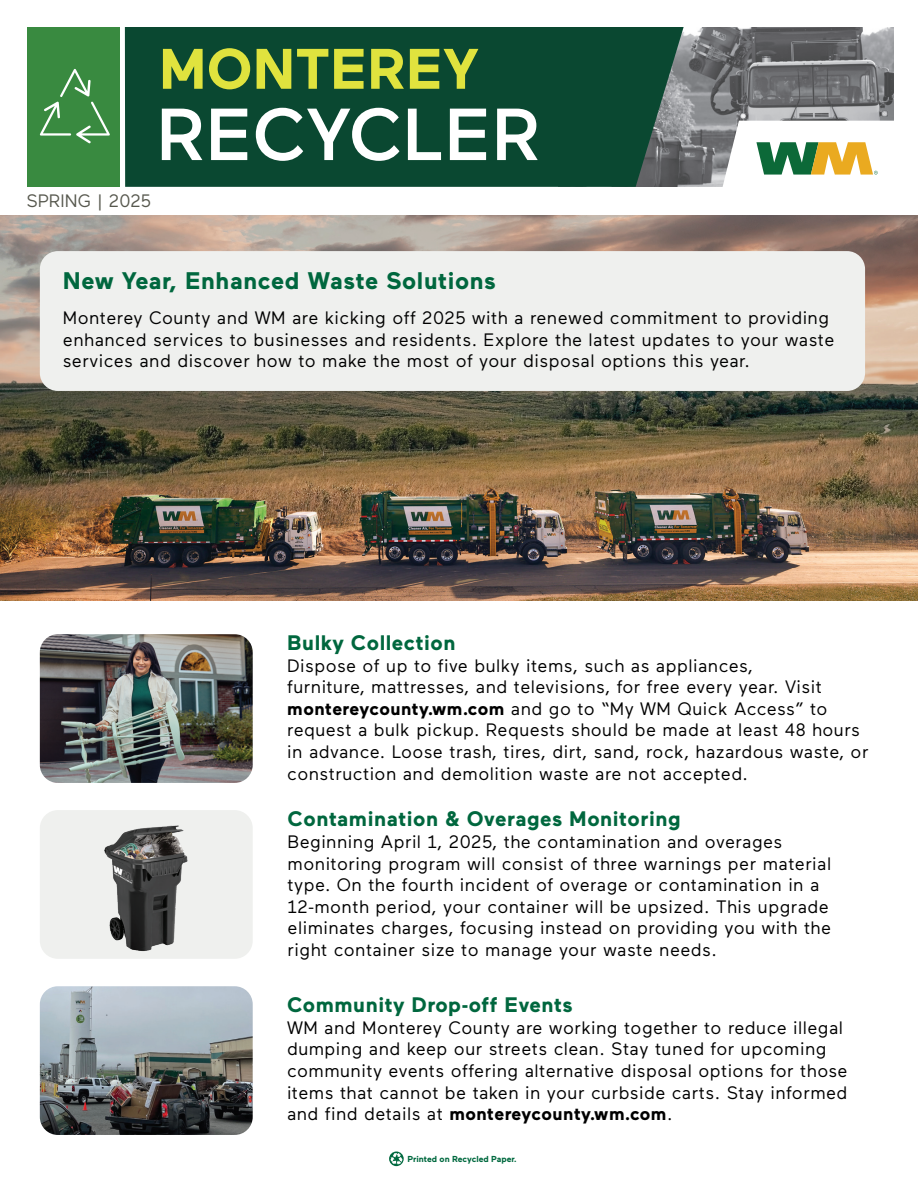
<style>
.page{position:relative;width:918px;height:1188px;background:#fff}
.page>*{position:absolute;margin:0;border:0;box-sizing:border-box;transform-origin:0 0}
.t1{font:500 73.5px "Maax";color:#fff}
.t2{font:700 57px "Maax";color:#e0e33e}
.t3{font:700 24px "Maax";letter-spacing:.025em;color:#00673e}
.t4{font:700 21px "Maax";letter-spacing:.025em;color:#00673e}
.t5{font:18px/21.6px "Maax";letter-spacing:.025em;color:#000}
.t6{font:18px "Maax";color:#57584e}
.t7{font:700 8.7px "Maax";color:#00693f}
.s1{font-weight:700}
</style>
<div class="page">
<img style="left:684px;top:27px;width:210px;height:160px">
<div style="left:27px;top:27px;width:93px;height:160px;background:#398a40"></div>
<div style="left:125px;top:27px;width:559px;height:160px;background:#0a4831"></div>
<svg style="left:721px;top:121px;width:173px;height:66px"></svg>
<svg style="left:40px;top:69px;width:70px;height:74px"></svg>
<svg style="left:389px;top:1152px;width:15px;height:14px"></svg>
<img style="left:0;top:215px;width:918px;height:385px">
<div style="left:40px;top:251px;width:825px;height:140px;background:#eff0ee;border-radius:18px"></div>
<img style="left:40px;top:634px;width:213px;height:149px">
<div style="left:40px;top:810px;width:213px;height:149px;background:#eff0ee;border-radius:18px"></div>
<img style="left:104px;top:825px;width:84px;height:126px">
<img style="left:40px;top:986px;width:213px;height:149px">
<h2 class="t2" style="left:159px;top:31px;width:322px">MONTEREY</h2>
<h1 class="t1" style="left:156px;top:87px;width:386px">RECYCLER</h1>
<p class="t6" style="left:27px;top:189px;width:126px">SPRING | 2025</p>
<h3 class="t3" style="left:63px;top:265px;width:435px">New Year, Enhanced Waste Solutions</h3>
<p class="t5" style="left:63px;top:306px;width:773px">Monterey County and WM are kicking off 2025 with a renewed commitment to providing enhanced services to businesses and residents. Explore the latest updates to your waste services and discover how to make the most of your disposal options this year.</p>
<p class="t4" style="left:287px;top:629px;width:170px">Bulky Collection</p>
<p class="t5" style="left:287px;top:654px;width:583px">Dispose of up to five bulky items, such as appliances,<br>furniture, mattresses, and televisions, for free every year. Visit <span class="s1">montereycounty.wm.com</span> and go to “My WM Quick Access” to request a bulk pickup. Requests should be made at least 48 hours in advance. Loose trash, tires, dirt, sand, rock, hazardous waste, or construction and demolition waste are not accepted.</p>
<p class="t4" style="left:288px;top:805px;width:395px">Contamination &amp; Overages Monitoring</p>
<p class="t5" style="left:288px;top:830px;width:545px">Beginning April 1, 2025, the contamination and overages monitoring program will consist of three warnings per material type. On the fourth incident of overage or contamination in a 12-month period, your container will be upsized. This upgrade eliminates charges, focusing instead on providing you with the right container size to manage your waste needs.</p>
<p class="t4" style="left:287px;top:991px;width:287px">Community Drop-off Events</p>
<p class="t5" style="left:287px;top:1016px;width:562px">WM and Monterey County are working together to reduce illegal dumping and keep our streets clean. Stay tuned for upcoming community events offering alternative disposal options for those items that cannot be taken in your curbside carts. Stay informed and find details at <span class="s1">montereycounty.wm.com</span>.</p>
<p class="t7" style="left:407px;top:1154px;width:111px">Printed on Recycled Paper.</p>
</div>
